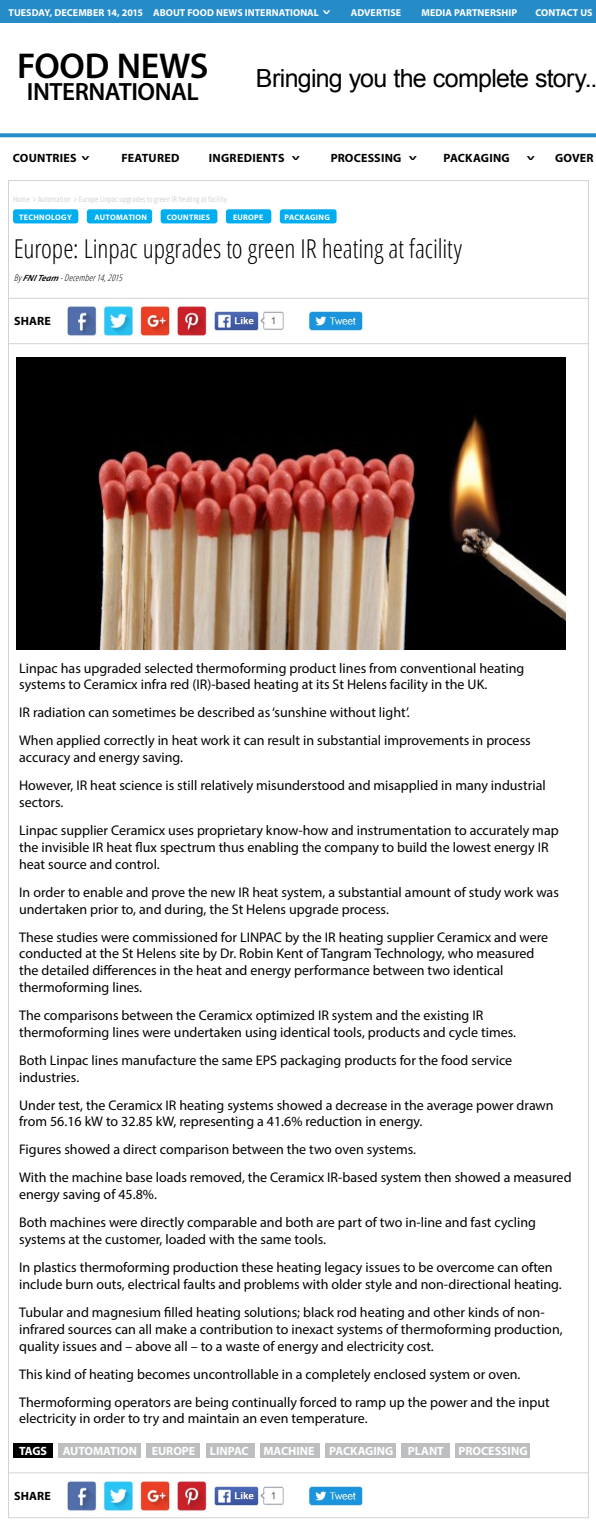
<style>
.page{position:relative;width:596px;height:1520px;background:#fff}
.page>*{position:absolute;margin:0;border:0;box-sizing:border-box;transform-origin:0 0}
.t1{font:600 36px "Myriad Pro";letter-spacing:-.01em;color:#000}
.t2{font:300 condensed 26px "Open Sans";letter-spacing:-.005em;color:#000}
.t3{font:25px "Arial";letter-spacing:-.03em;color:#000}
.t4{font:600 25px "Myriad Pro";letter-spacing:-.02em;color:#000}
.t5{font:14px/16.8px "Myriad Pro";color:#000}
.t6{font:700 12px "Myriad Pro";letter-spacing:.02em;color:#000}
.t7{font:700 12px "Myriad Pro";color:#fff}
.t8{font:700 10px "Myriad Pro";letter-spacing:.005em;color:#fff}
.t9{font:9px "Calibri";letter-spacing:.005em;color:#d1d3d4;scale:.75 1}
.t10{font:italic 300 condensed 9px "Open Sans";color:#000}
.t11{font:700 8px "Myriad Pro";letter-spacing:.03em;color:#fff}
.t12{font:600 8px "Myriad Pro";color:#000;scale:2 1}
.s1{font-family:"Myriad Pro";font-weight:600;font-stretch:normal}
</style>
<div class="page">
<div style="left:13px;top:1443px;width:40px;height:14px;background:#000"></div>
<div style="left:58px;top:1443px;width:83px;height:14px;background:#bcbec0"></div>
<div style="left:146px;top:1443px;width:54px;height:14px;background:#bcbec0"></div>
<div style="left:206px;top:1443px;width:48px;height:14px;background:#bcbec0"></div>
<div style="left:260px;top:1443px;width:59px;height:14px;background:#bcbec0"></div>
<div style="left:325px;top:1443px;width:71px;height:14px;background:#bcbec0"></div>
<div style="left:401px;top:1443px;width:49px;height:14px;background:#bcbec0"></div>
<div style="left:455px;top:1443px;width:75px;height:14px;background:#bcbec0"></div>
<div style="left:0;top:0;width:595px;height:23px;background:#258cc7"></div>
<svg style="left:0;top:133px;width:595px;height:4px;background:#3494ca"></svg>
<div style="left:13px;top:209px;width:65px;height:14px;background:#00aeef;border-radius:3px"></div>
<div style="left:87px;top:209px;width:65px;height:14px;background:#00aeef;border-radius:3px"></div>
<div style="left:160px;top:209px;width:57px;height:14px;background:#00aeef;border-radius:3px"></div>
<div style="left:226px;top:209px;width:45px;height:14px;background:#00aeef;border-radius:3px"></div>
<div style="left:279px;top:209px;width:57px;height:14px;background:#00aeef;border-radius:3px"></div>
<hr style="left:8px;top:298px;width:580px;height:1px;background:#d1d3d4">
<hr style="left:8px;top:343px;width:580px;height:1px;background:#d1d3d4">
<img style="left:67px;top:305px;width:296px;height:32px">
<img style="left:16px;top:357px;width:548px;height:293px">
<hr style="left:8px;top:1472px;width:580px;height:1px;background:#d1d3d4">
<img style="left:67px;top:1480px;width:296px;height:32px">
<p class="t8" style="left:9px;top:6px;width:323px">TUESDAY, DECEMBER 14, 2015 ABOUT FOOD NEWS INTERNATIONAL <sup>v</sup></p>
<p class="t8" style="left:350px;top:6px;width:52px">ADVERTISE</p>
<p class="t8" style="left:421px;top:6px;width:97px">MEDIA PARTNERSHIP</p>
<p class="t8" style="left:535px;top:6px;width:59px">CONTACT US</p>
<h1 class="t1" style="left:17px;top:43px;width:193px">FOOD NEWS</h1>
<h3 class="t4" style="left:27px;top:76px;width:173px">INTERNATIONAL</h3>
<h3 class="t3" style="left:256px;top:62px;width:343px">Bringing you the complete story..</h3>
<p class="t6" style="left:13px;top:150px;width:78px">COUNTRIES <sup>v</sup></p>
<p class="t6" style="left:121px;top:150px;width:60px">FEATURED</p>
<p class="t6" style="left:209px;top:150px;width:93px">INGREDIENTS <sup>v</sup></p>
<p class="t6" style="left:330px;top:150px;width:88px">PROCESSING <sup>v</sup></p>
<p class="t6" style="left:443px;top:150px;width:68px">PACKAGING</p>
<p class="t12" style="left:526px;top:152px;width:6px">v</p>
<p class="t6" style="left:554px;top:150px;width:40px">GOVER</p>
<p class="t9" style="left:13px;top:194px;width:286px">Home &gt; Automation &gt; Europe Linpac upgrades to green IR heating at facility</p>
<p class="t11" style="left:19px;top:212px;width:54px">TECHNOLOGY</p>
<p class="t11" style="left:95px;top:212px;width:54px">AUTOMATION</p>
<p class="t11" style="left:166px;top:212px;width:45px">COUNTRIES</p>
<p class="t11" style="left:233px;top:212px;width:32px">EUROPE</p>
<p class="t11" style="left:284px;top:212px;width:47px">PACKAGING</p>
<h2 class="t2" style="left:14px;top:231px;width:449px">Europe: Linpac upgrades to green IR heating at facility</h2>
<p class="t10" style="left:14px;top:271px;width:113px">By <span class="s1">FNITeam</span> -December14,2015</p>
<p class="t6" style="left:14px;top:313px;width:38px">SHARE</p>
<p class="t5" style="left:19px;top:659px;width:506px">Linpac has upgraded selected thermoforming product lines from conventional heating systems to Ceramicx infra red (IR)-based heating at its St Helens facility in the UK.</p>
<p class="t5" style="left:19px;top:698px;width:513px;line-height:28px">IR radiation can sometimes be described as ‘sunshine without light’.<br>When applied correctly in heat work it can result in substantial improvements in process</p>
<p class="t5" style="left:19px;top:743px;width:528px;line-height:28px">accuracy and energy saving.<br>However, IR heat science is still relatively misunderstood and misapplied in many industrial</p>
<p class="t5" style="left:19px;top:788px;width:540px;line-height:28px">sectors.<br>Linpac supplier Ceramicx uses proprietary know-how and instrumentation to accurately map</p>
<p class="t5" style="left:19px;top:838px;width:530px">the invisible IR heat flux spectrum thus enabling the company to build the lowest energy IR heat source and control.</p>
<p class="t5" style="left:19px;top:883px;width:541px">In order to enable and prove the new IR heat system, a substantial amount of study work was undertaken prior to, and during, the St Helens upgrade process.</p>
<p class="t5" style="left:19px;top:928px;width:530px">These studies were commissioned for LINPAC by the IR heating supplier Ceramicx and were conducted at the St Helens site by Dr. Robin Kent of Tangram Technology, who measured the detailed differences in the heat and energy performance between two identical thermoforming lines.</p>
<p class="t5" style="left:19px;top:1006px;width:498px">The comparisons between the Ceramicx optimized IR system and the existing IR thermoforming lines were undertaken using identical tools, products and cycle times.</p>
<p class="t5" style="left:19px;top:1051px;width:494px">Both Linpac lines manufacture the same EPS packaging products for the food service industries.</p>
<p class="t5" style="left:19px;top:1096px;width:535px">Under test, the Ceramicx IR heating systems showed a decrease in the average power drawn from 56.16 kW to 32.85 kW, representing a 41.6% reduction in energy.</p>
<p class="t5" style="left:19px;top:1135px;width:553px;line-height:28px">Figures showed a direct comparison between the two oven systems.<br>With the machine base loads removed, the Ceramicx IR-based system then showed a measured</p>
<p class="t5" style="left:19px;top:1180px;width:518px;line-height:28px">energy saving of 45.8%.<br>Both machines were directly comparable and both are part of two in-line and fast cycling</p>
<p class="t5" style="left:19px;top:1225px;width:534px;line-height:28px">systems at the customer, loaded with the same tools.<br>In plastics thermoforming production these heating legacy issues to be overcome can often</p>
<p class="t5" style="left:19px;top:1269px;width:543px;line-height:28px">include burn outs, electrical faults and problems with older style and non-directional heating.<br>Tubular and magnesium filled heating solutions; black rod heating and other kinds of non-</p>
<p class="t5" style="left:19px;top:1320px;width:544px">infrared sources can all make a contribution to inexact systems of thermoforming production, quality issues and – above all – to a waste of energy and electricity cost.</p>
<p class="t5" style="left:19px;top:1359px;width:532px;line-height:28px">This kind of heating becomes uncontrollable in a completely enclosed system or oven.<br>Thermoforming operators are being continually forced to ramp up the power and the input</p>
<p class="t5" style="left:19px;top:1409px;width:350px">electricity in order to try and maintain an even temperature.</p>
<p class="t7" style="left:19px;top:1442px;width:29px">TAGS</p>
<p class="t7" style="left:63px;top:1442px;width:466px">AUTOMATION EUROPE LINPAC MACHINE PACKAGING PLANT PROCESSING</p>
<p class="t6" style="left:14px;top:1487px;width:38px">SHARE</p>
</div>
